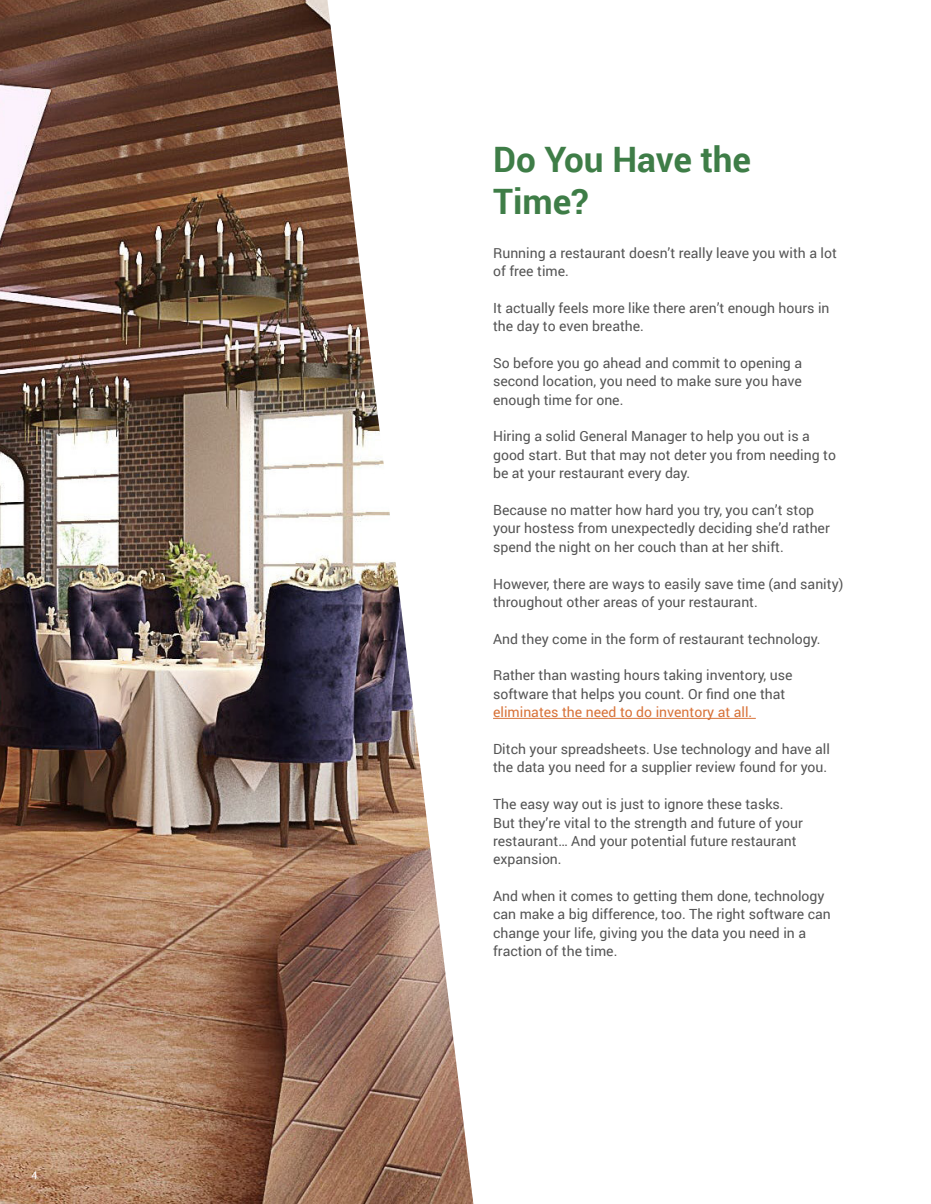
<style>
.page{position:relative;width:931px;height:1204px;background:#fff}
.page>*{position:absolute;margin:0;border:0;box-sizing:border-box;transform-origin:0 0}
.t1{font:700 35px/42px "Roboto";color:#3e7d47}
.t2{font:14px/18.4px "Roboto";color:#555}
.t3{font:14px "Roboto";color:#d87238}
.t4{font:10.5px "Roboto";color:#fff}
</style>
<div class="page">
<hr style="left:493px;top:717px;width:262px;height:1px;background:#d87238">
<img style="left:0;top:0;width:473px;height:1203px">
<p class="t4" style="left:32px;top:1167px;width:7px">4</p>
<h1 class="t1" style="left:493px;top:137px;width:259px">Do You Have the<br>Time?</h1>
<p class="t2" style="left:493px;top:243px;width:345px">Running a restaurant doesn’t really leave you with a lot of free time.</p>
<p class="t2" style="left:493px;top:298px;width:338px">It actually feels more like there aren’t enough hours in the day to even breathe.</p>
<p class="t2" style="left:493px;top:353px;width:310px;text-align:justify">So before you go ahead and commit to opening a second location, you need to make sure you have enough time for one.</p>
<p class="t2" style="left:493px;top:426px;width:344px">Hiring a solid General Manager to help you out is a good start. But that may not deter you from needing to be at your restaurant every day.</p>
<p class="t2" style="left:493px;top:500px;width:338px">Because no matter how hard you try, you can’t stop your hostess from unexpectedly deciding she’d rather spend the night on her couch than at her shift.</p>
<p class="t2" style="left:493px;top:573px;width:351px">However, there are ways to easily save time (and sanity) throughout other areas of your restaurant.</p>
<p class="t2" style="left:493px;top:629px;width:329px">And they come in the form of restaurant technology.</p>
<p class="t2" style="left:493px;top:665px;width:301px">Rather than wasting hours taking inventory, use software that helps you count. Or find one that</p>
<p class="t3" style="left:493px;top:702px;width:261px">eliminates the need to do inventory at all.</p>
<p class="t2" style="left:493px;top:739px;width:338px">Ditch your spreadsheets. Use technology and have all the data you need for a supplier review found for you.</p>
<p class="t2" style="left:493px;top:794px;width:311px">The easy way out is just to ignore these tasks.<br>But they’re vital to the strength and future of your restaurant… And your potential future restaurant expansion.</p>
<p class="t2" style="left:493px;top:886px;width:339px">And when it comes to getting them done, technology can make a big difference, too. The right software can change your life, giving you the data you need in a fraction of the time.</p>
</div>
